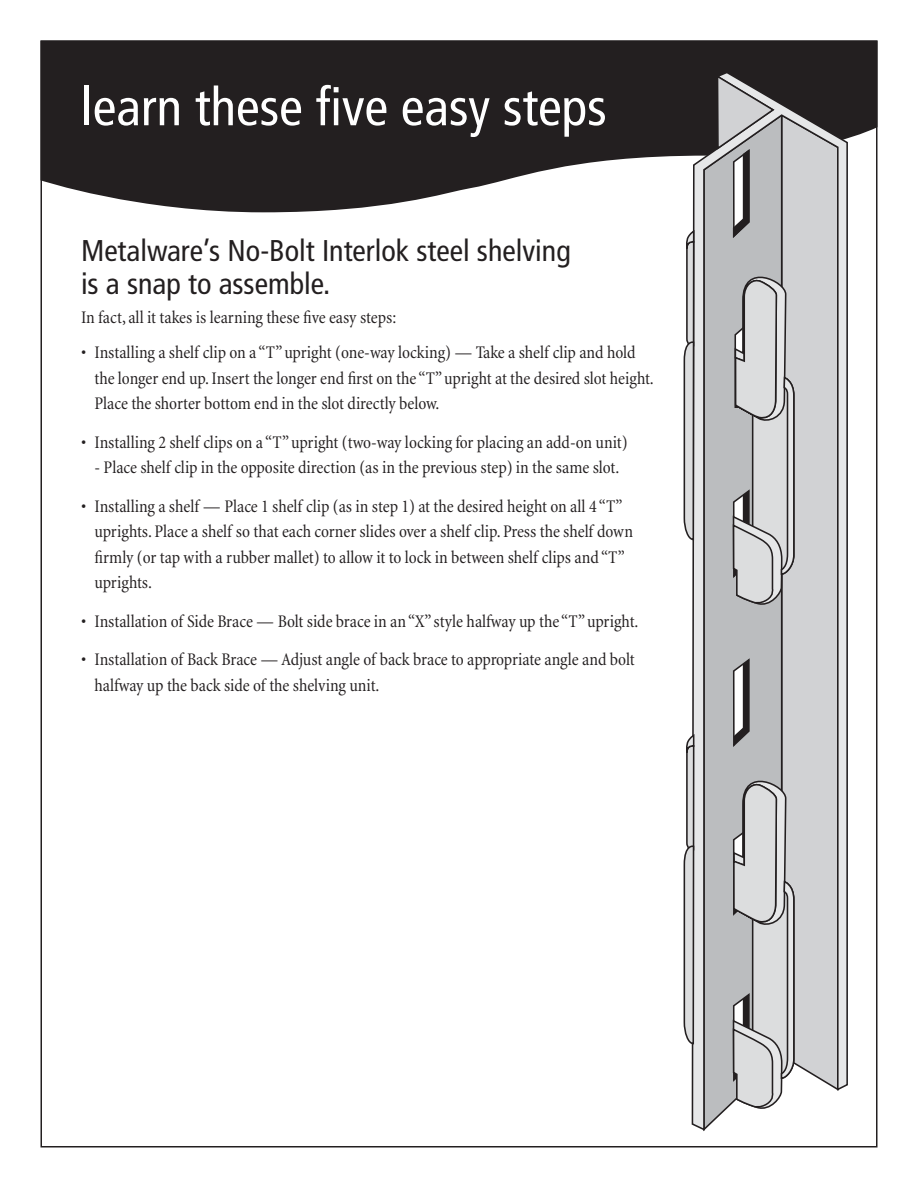
<style>
.page{position:relative;width:918px;height:1188px;background:#fff}
.page>*{position:absolute;margin:0;border:0;box-sizing:border-box;transform-origin:0 0}
.t1{font:condensed 52.95px "Frutiger";color:#fff}
.t2{font:condensed 30px/33px "Frutiger";color:#231f20}
.t3{font:condensed 18px/25.5px "Minion";letter-spacing:-.005em;color:#231f20}
</style>
<div class="page">
<svg style="left:43px;top:43px;width:832px;height:169px;background:#403c3d"></svg>
<svg style="left:691px;top:72px;width:157px;height:1059px;background:#bcbdbe"></svg>
<svg style="left:731px;top:261px;width:64px;height:347px;background:#bfc0c1"></svg>
<svg style="left:716px;top:74px;width:60px;height:166px;background:#a9aaab"></svg>
<svg style="left:731px;top:765px;width:64px;height:347px;background:#c2c2c3"></svg>
<svg style="left:684px;top:40px;width:11px;height:1005px"></svg>
<h1 class="t1" style="left:81px;top:86px;width:527px">learn these five easy steps</h1>
<h2 class="t2" style="left:81px;top:237px;width:491px">Metalware’s No-Bolt Interlok steel shelving is a snap to assemble.</h2>
<p class="t3" style="left:81px;top:306px;width:317px">In fact, all it takes is learning these five easy steps:</p>
<p class="t3" style="left:94px;top:342px;width:561px;text-indent:-14px">• Installing a shelf clip on a “T” upright (one-way locking) — Take a shelf clip and hold the longer end up. Insert the longer end first on the “T” upright at the desired slot height.<br>Place the shorter bottom end in the slot directly below.</p>
<p class="t3" style="left:81px;top:431px;width:548px">• Installing 2 shelf clips on a “T” upright (two-way locking for placing an add-on unit)</p>
<p class="t3" style="left:94px;top:456px;width:526px">- Place shelf clip in the opposite direction (as in the previous step) in the same slot.</p>
<p class="t3" style="left:94px;top:495px;width:540px;text-indent:-14px">• Installing a shelf — Place 1 shelf clip (as in step 1) at the desired height on all 4 “T” uprights. Place a shelf so that each corner slides over a shelf clip. Press the shelf down firmly (or tap with a rubber mallet) to allow it to lock in between shelf clips and “T” uprights.</p>
<p class="t3" style="left:81px;top:610px;width:559px">• Installation of Side Brace — Bolt side brace in an “X” style halfway up the “T” upright.</p>
<p class="t3" style="left:94px;top:648px;width:542px;text-indent:-14px">• Installation of Back Brace — Adjust angle of back brace to appropriate angle and bolt halfway up the back side of the shelving unit.</p>
</div>
